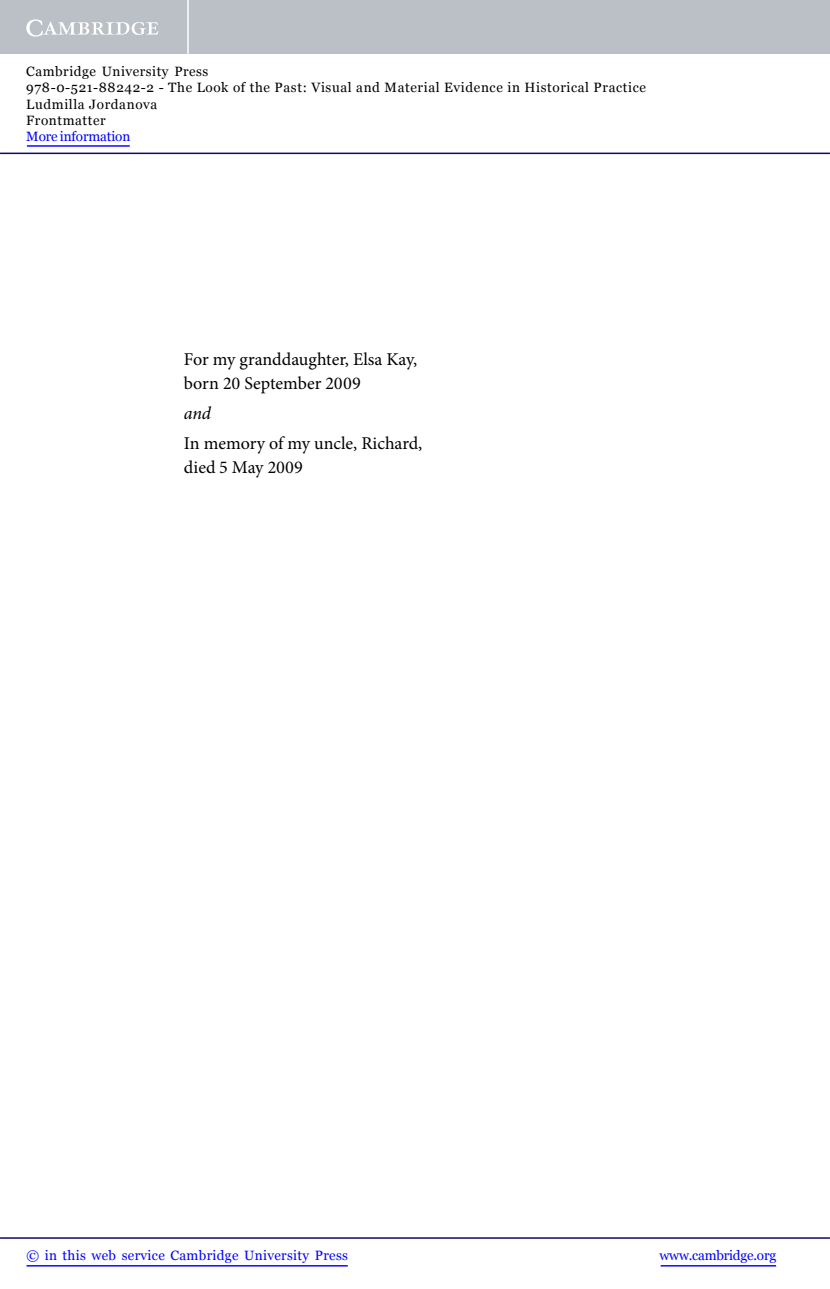
<style>
.page{position:relative;width:830px;height:1289px;background:#fff}
.page>*{position:absolute;margin:0;border:0;box-sizing:border-box;transform-origin:0 0}
.t1{font:18px/24px "Minion Pro";color:#000}
.t2{font:italic 18px "Minion Pro";color:#000}
.t3{font:13.5px/16.2px "Georgia";letter-spacing:.045em;color:#000}
.t4{font:13.5px "Georgia";letter-spacing:.025em;color:#00f}
.t5{font:13.5px "Georgia";letter-spacing:-.015em;color:#00f}
.t6{font:13.5px "Georgia";letter-spacing:-.01em;color:#00f}
</style>
<div class="page">
<div style="left:0;top:0;width:829px;height:54px;background:#bac0c6"></div>
<svg style="left:26px;top:19px;width:132px;height:18px"></svg>
<hr style="left:187px;top:0;width:2px;height:54px;background:#fff">
<hr style="left:0;top:153px;width:829px;height:1px;background:#150666">
<hr style="left:27px;top:145px;width:103px;height:2px;background:#00f">
<hr style="left:660px;top:1265px;width:115px;height:1px;background:#00f">
<hr style="left:0;top:1237px;width:829px;height:2px;background:#150666">
<hr style="left:26px;top:1265px;width:321px;height:1px;background:#00f">
<p class="t3" style="left:26px;top:64px;width:621px">Cambridge University Press<br>978-0-521-88242-2 - The Look of the Past: Visual and Material Evidence in Historical Practice Ludmilla Jordanova<br>Frontmatter</p>
<p class="t6" style="left:26px;top:128px;width:105px">More information</p>
<h1 class="t1" style="left:184px;top:348px;width:235px">For my granddaughter, Elsa Kay, born 20 September 2009</h1>
<h1 class="t2" style="left:184px;top:406px;width:29px">and</h1>
<h1 class="t1" style="left:184px;top:432px;width:240px">In memory of my uncle, Richard, died 5 May 2009</h1>
<p class="t4" style="left:26px;top:1247px;width:323px">© in this web service Cambridge University Press</p>
<p class="t5" style="left:659px;top:1247px;width:118px">www.cambridge.org</p>
</div>
